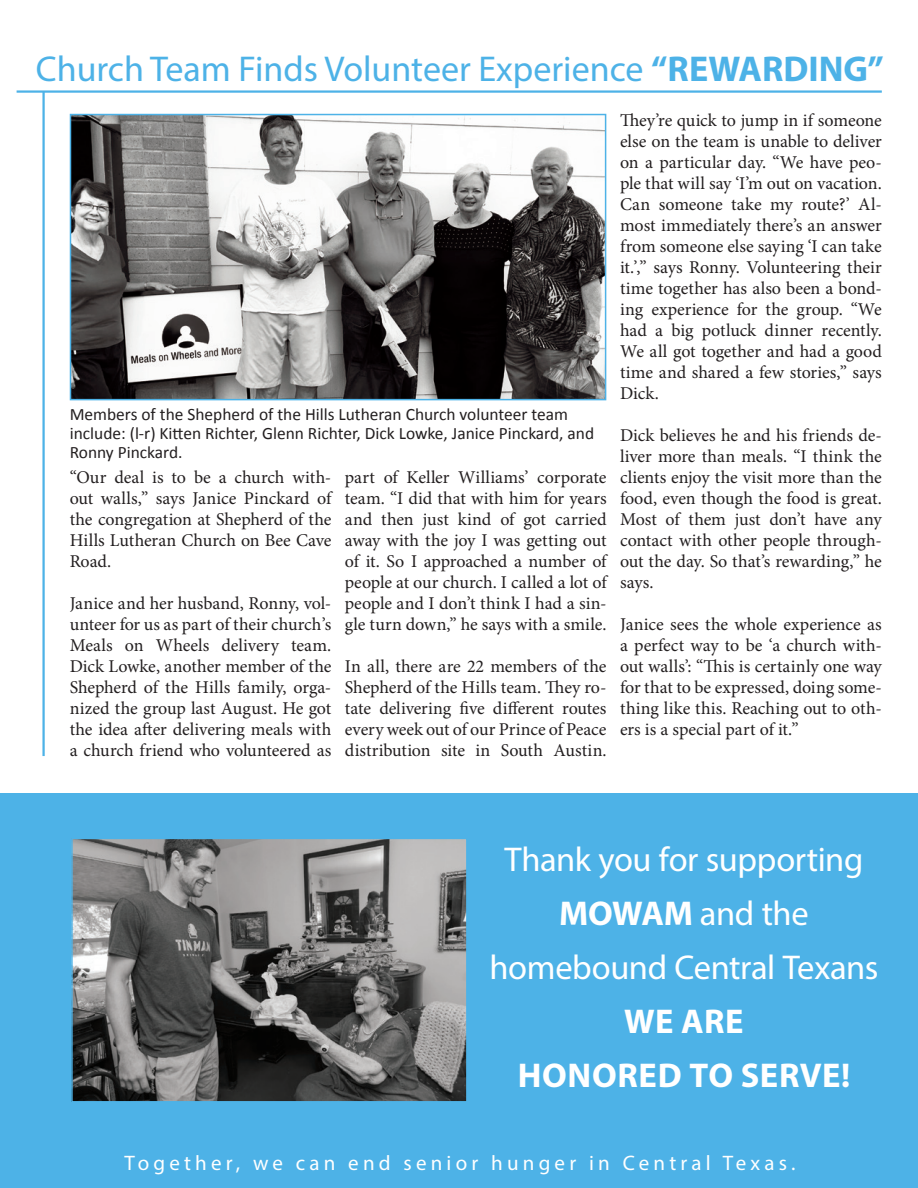
<style>
.page{position:relative;width:918px;height:1188px;background:#fff}
.page>*{position:absolute;margin:0;border:0;box-sizing:border-box;transform-origin:0 0}
.t1{font:36px "Myriad Pro";color:#4db2e7}
.t2{font:34.5px/54px "Myriad Pro";letter-spacing:-.01em;color:#fff;text-align:center}
.t3{font:700 34.5px/54px "Myriad Pro";letter-spacing:.02em;color:#fff;text-align:center}
.t4{font:21px "Myriad Pro";letter-spacing:.2em;color:#fff}
.t5{font:18px/21px "Minion Pro";letter-spacing:-.005em;color:#231f20;text-align:justify}
.t6{font:17.4px/19.2px "Calibri";color:#231f20}
.s1{font-weight:700}
</style>
<div class="page">
<div style="left:0;top:1139px;width:918px;height:49px;background:#4db2e7"></div>
<div style="left:0;top:793px;width:918px;height:355px;background:#4db2e7"></div>
<hr style="left:17px;top:90px;width:865px;height:3px;background:#4db2e7">
<hr style="left:42px;top:92px;width:3px;height:664px;background:#4db2e7">
<img style="left:73px;top:117px;width:530px;height:280px">
<div style="left:70px;top:114px;width:536px;height:286px;border:2px solid #4db2e7"></div>
<img style="left:74px;top:841px;width:391px;height:259px">
<div style="left:71px;top:838px;width:397px;height:265px;border:2px solid #4db2e7"></div>
<h1 class="t1" style="left:36px;top:47px;width:850px">Church Team Finds Volunteer Experience <span class="s1">“REWARDING”</span></h1>
<p class="t6" style="left:70px;top:404px;width:526px">Members of the Shepherd of the Hills Lutheran Church volunteer team include: (l-r) Kitten Richter, Glenn Richter, Dick Lowke, Janice Pinckard, and<br>Ronny Pinckard.</p>
<p class="t5" style="left:70px;top:467px;width:263px">“Our deal is to be a church with&shy;out walls,” says Janice Pinckard of the congregation at Shepherd of the Hills Lutheran Church on Bee Cave Road.</p>
<p class="t5" style="left:70px;top:593px;width:263px">Janice and her husband, Ronny, vol&shy;unteer for us as part of their church’s Meals on Wheels delivery team.<br>Dick Lowke, another member of the Shepherd of the Hills family, orga&shy;nized the group last August. He got the idea after delivering meals with a church friend who volunteered as</p>
<p class="t5" style="left:345px;top:467px;width:263px">part of Keller Williams’ corporate team. “I did that with him for years and then just kind of got carried away with the joy I was getting out of it. So I approached a number of people at our church. I called a lot of people and I don’t think I had a sin&shy;gle turn down,” he says with a smile.</p>
<p class="t5" style="left:345px;top:656px;width:263px">In all, there are 22 members of the Shepherd of the Hills team. They ro&shy;tate delivering five different routes every week out of our Prince of Peace distribution site in South Austin.</p>
<p class="t5" style="left:620px;top:110px;width:263px">They’re quick to jump in if someone else on the team is unable to deliver on a particular day. “We have peo&shy;ple that will say ‘I’m out on vacation.<br>Can someone take my route?’ Al&shy;most immediately there’s an answer from someone else saying ‘I can take it.’,” says Ronny. Volunteering their time together has also been a bond&shy;ing experience for the group. “We had a big potluck dinner recently.<br>We all got together and had a good time and shared a few stories,” says Dick.</p>
<p class="t5" style="left:620px;top:425px;width:263px">Dick believes he and his friends de&shy;liver more than meals. “I think the clients enjoy the visit more than the food, even though the food is great.<br>Most of them just don’t have any contact with other people through&shy;out the day. So that’s rewarding,” he says.</p>
<p class="t5" style="left:620px;top:614px;width:263px">Janice sees the whole experience as a perfect way to be ‘a church with&shy;out walls’: “This is certainly one way for that to be expressed, doing some&shy;thing like this. Reaching out to oth&shy;ers is a special part of it.”</p>
<h2 class="t2" style="left:489px;top:832px;width:390px">Thank you for supporting<br><span class="s1">MOWAM</span> and the homebound Central Texans</h2>
<h2 class="t3" style="left:518px;top:993px;width:334px">WE ARE<br>HONORED TO SERVE!</h2>
<p class="t4" style="left:125px;top:1150px;width:672px">Together, we can end senior hunger in Central Texas.</p>
</div>
